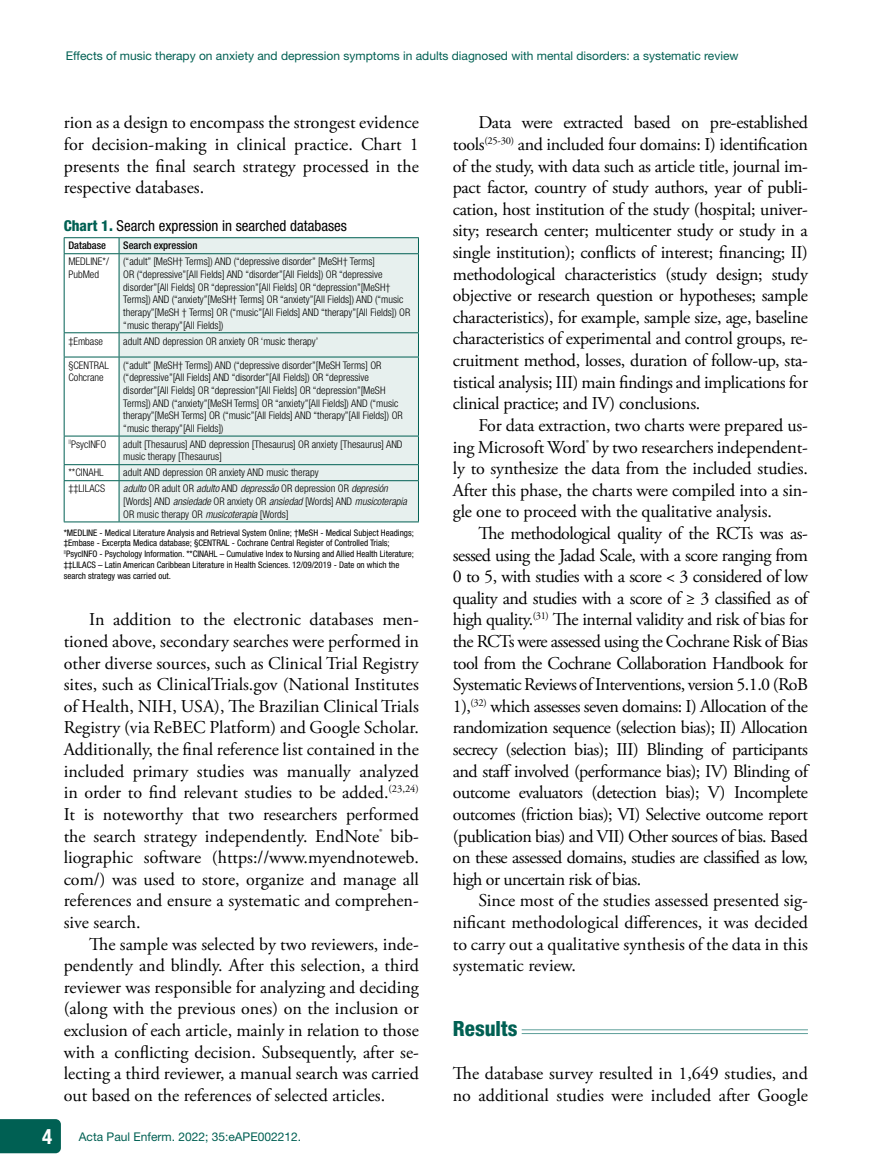
<style>
.page{position:relative;width:893px;height:1170px;background:#fff}
.page>*{position:absolute;margin:0;border:0;box-sizing:border-box;transform-origin:0 0}
.t1{font:800 condensed 21px "Helvetica Neue LT Std";color:#006053}
.t2{font:700 condensed 21px "Helvetica Neue LT Std";color:#fff}
.t3{font:18px/21.6px "Adobe Garamond Pro";color:#000;text-align:justify}
.t4{font:condensed 15px "Helvetica Neue LT Std";color:#000}
.t5{font:12px "Helvetica Neue LT Std";color:#006053}
.t6{font:300 condensed 10.5px/12.6px "Helvetica Neue LT Std";color:#000}
.t7{font:500 condensed 10.5px "Helvetica Neue LT Std";color:#000}
.t8{font:condensed 9px/10.8px "Helvetica Neue LT Std";color:#000}
.s1{font-weight:800;color:#006053}
.s2{font-style:italic}
</style>
<div class="page">
<div style="left:0;top:1119px;width:61px;height:34px;background:#006053"></div>
<hr style="left:453px;top:1029px;width:355px;height:1px;background:#5e9f99">
<hr style="left:453px;top:1033px;width:355px;height:1px;background:#5e9f99">
<div style="left:453px;top:1023px;width:69px;height:19px;background:#fff"></div>
<div style="left:120px;top:238px;width:298px;height:283px;background:#e7f0ee"></div>
<hr style="left:64px;top:237px;width:55px;height:1px;background:#006053">
<svg style="left:64px;top:238px;width:1px;height:15px"></svg>
<hr style="left:119px;top:237px;width:300px;height:1px;background:#006053">
<svg style="left:119px;top:238px;width:1px;height:15px"></svg>
<svg style="left:418px;top:238px;width:1px;height:15px"></svg>
<hr style="left:64px;top:253px;width:55px;height:1px;background:#006053">
<hr style="left:64px;top:254px;width:1px;height:78px;background:#006053">
<hr style="left:119px;top:253px;width:300px;height:1px;background:#006053">
<hr style="left:119px;top:254px;width:1px;height:78px;background:#006053">
<hr style="left:418px;top:254px;width:1px;height:78px;background:#006053">
<hr style="left:64px;top:332px;width:55px;height:1px;background:#006053">
<svg style="left:64px;top:333px;width:1px;height:23px"></svg>
<hr style="left:119px;top:332px;width:300px;height:1px;background:#006053">
<svg style="left:119px;top:333px;width:1px;height:23px"></svg>
<svg style="left:418px;top:333px;width:1px;height:23px"></svg>
<hr style="left:64px;top:356px;width:55px;height:1px;background:#006053">
<hr style="left:64px;top:357px;width:1px;height:78px;background:#006053">
<hr style="left:119px;top:356px;width:300px;height:1px;background:#006053">
<hr style="left:119px;top:357px;width:1px;height:78px;background:#006053">
<hr style="left:418px;top:357px;width:1px;height:78px;background:#006053">
<hr style="left:64px;top:435px;width:55px;height:1px;background:#006053">
<hr style="left:119px;top:435px;width:300px;height:1px;background:#006053">
<hr style="left:64px;top:464px;width:55px;height:1px;background:#006053">
<svg style="left:64px;top:436px;width:1px;height:44px"></svg>
<hr style="left:119px;top:464px;width:300px;height:1px;background:#006053">
<svg style="left:119px;top:436px;width:1px;height:44px"></svg>
<svg style="left:418px;top:436px;width:1px;height:44px"></svg>
<hr style="left:64px;top:480px;width:55px;height:1px;background:#006053">
<hr style="left:64px;top:481px;width:1px;height:40px;background:#006053">
<hr style="left:119px;top:480px;width:300px;height:1px;background:#006053">
<hr style="left:119px;top:481px;width:1px;height:40px;background:#006053">
<hr style="left:418px;top:481px;width:1px;height:40px;background:#006053">
<hr style="left:64px;top:521px;width:55px;height:1px;background:#006053">
<hr style="left:119px;top:521px;width:300px;height:1px;background:#006053">
<p class="t5" style="left:66px;top:48px;width:674px">Effects of music therapy on anxiety and depression symptoms in adults diagnosed with mental disorders: a systematic review</p>
<p class="t3" style="left:64px;top:112px;width:357px">rion as a design to encompass the strongest evidence for decision-making in clinical practice. Chart 1 presents the final search strategy processed in the respective databases.</p>
<p class="t3" style="left:453px;top:112px;width:357px;text-indent:26px">Data were extracted based on pre-established tools<sup>(25-30)</sup> and included four domains: I) identification of the study, with data such as article title, journal im&shy;pact factor, country of study authors, year of publi&shy;cation, host institution of the study (hospital; univer&shy;sity; research center; multicenter study or study in a single institution); conflicts of interest; financing; II) methodological characteristics (study design; study objective or research question or hypotheses; sample characteristics), for example, sample size, age, baseline characteristics of experimental and control groups, re&shy;cruitment method, losses, duration of follow-up, sta&shy;tistical analysis; III) main findings and implications for clinical practice; and IV) conclusions.</p>
<p class="t3" style="left:453px;top:415px;width:357px;text-indent:26px">For data extraction, two charts were prepared us&shy;ing Microsoft Word<sup>®</sup> by two researchers independent&shy;ly to synthesize the data from the included studies.<br>After this phase, the charts were compiled into a sin&shy;gle one to proceed with the qualitative analysis.</p>
<p class="t3" style="left:453px;top:523px;width:357px;text-indent:26px">The methodological quality of the RCTs was as&shy;sessed using the Jadad Scale, with a score ranging from 0 to 5, with studies with a score &lt; 3 considered of low quality and studies with a score of ≥ 3 classified as of high quality.<sup>(31)</sup> The internal validity and risk of bias for the RCTs were assessed using the Cochrane Risk of Bias tool from the Cochrane Collaboration Handbook for Systematic Reviews of Interventions, version 5.1.0 (RoB 1),<sup>(32)</sup> which assesses seven domains: I) Allocation of the randomization sequence (selection bias); II) Allocation secrecy (selection bias); III) Blinding of participants and staff involved (performance bias); IV) Blinding of outcome evaluators (detection bias); V) Incomplete outcomes (friction bias); VI) Selective outcome report (publication bias) and VII) Other sources of bias. Based on these assessed domains, studies are classified as low, high or uncertain risk of bias.</p>
<p class="t3" style="left:453px;top:890px;width:357px;text-indent:26px">Since most of the studies assessed presented sig&shy;nificant methodological differences, it was decided to carry out a qualitative synthesis of the data in this systematic review.</p>
<p class="t4" style="left:64px;top:217px;width:285px"><span class="s1">Chart 1.</span> Search expression in searched databases</p>
<p class="t7" style="left:68px;top:239px;width:39px">Database</p>
<p class="t7" style="left:123px;top:239px;width:76px">Search expression</p>
<p class="t6" style="left:68px;top:255px;width:42px">MEDLINE*/<br>PubMed</p>
<p class="t6" style="left:123px;top:255px;width:289px">(“adult” [MeSH† Terms]) AND (“depressive disorder” [MeSH† Terms]<br>OR (“depressive”[All Fields] AND “disorder”[All Fields]) OR “depressive disorder”[All Fields] OR “depression”[All Fields] OR “depression”[MeSH† Terms]) AND (“anxiety”[MeSH† Terms] OR “anxiety”[All Fields]) AND (“music therapy”[MeSH † Terms] OR (“music”[All Fields] AND “therapy”[All Fields]) OR “music therapy”[All Fields])</p>
<p class="t6" style="left:68px;top:334px;width:36px">‡Embase</p>
<p class="t6" style="left:123px;top:334px;width:196px">adult AND depression OR anxiety OR ‘music therapy’</p>
<p class="t6" style="left:68px;top:358px;width:42px">§CENTRAL<br>Cohcrane</p>
<p class="t6" style="left:123px;top:358px;width:281px">(“adult” [MeSH† Terms]) AND (“depressive disorder”[MeSH Terms] OR (“depressive”[All Fields] AND “disorder”[All Fields]) OR “depressive disorder”[All Fields] OR “depression”[All Fields] OR “depression”[MeSH Terms]) AND (“anxiety”[MeSH Terms] OR “anxiety”[All Fields]) AND (“music therapy”[MeSH Terms] OR (“music”[All Fields] AND “therapy”[All Fields]) OR “music therapy”[All Fields])</p>
<p class="t6" style="left:68px;top:437px;width:39px"><sup>||</sup>PsycINFO</p>
<p class="t6" style="left:123px;top:437px;width:281px">adult [Thesaurus] AND depression [Thesaurus] OR anxiety [Thesaurus] AND music therapy [Thesaurus]</p>
<p class="t6" style="left:68px;top:466px;width:37px">**CINAHL</p>
<p class="t6" style="left:123px;top:466px;width:197px">adult AND depression OR anxiety AND music therapy</p>
<p class="t6" style="left:68px;top:482px;width:38px">‡‡LILACS</p>
<p class="t6" style="left:123px;top:482px;width:285px"><span class="s2">adulto</span> OR adult OR <span class="s2">adulto</span> AND <span class="s2">depressão</span> OR depression OR <span class="s2">depresión </span>[Words] AND <span class="s2">ansiedade</span> OR anxiety OR <span class="s2">ansiedad</span> [Words] AND <span class="s2">musicoterapia<br></span>OR music therapy OR <span class="s2">musicoterapia</span> [Words]</p>
<p class="t8" style="left:64px;top:527px;width:352px">*MEDLINE - Medical Literature Analysis and Retrieval System Online; †MeSH - Medical Subject Headings; ‡Embase - Excerpta Medica database; §CENTRAL - Cochrane Central Register of Controlled Trials; <sup>||</sup>PsycINFO - Psychology Information. **CINAHL – Cumulative Index to Nursing and Allied Health Literature; ‡‡LILACS – Latin American Caribbean Literature in Health Sciences. 12/09/2019 - Date on which the search strategy was carried out.</p>
<p class="t3" style="left:64px;top:609px;width:357px;text-indent:26px">In addition to the electronic databases men&shy;tioned above, secondary searches were performed in other diverse sources, such as Clinical Trial Registry sites, such as ClinicalTrials.gov (National Institutes of Health, NIH, USA), The Brazilian Clinical Trials Registry (via ReBEC Platform) and Google Scholar.<br>Additionally, the final reference list contained in the included primary studies was manually analyzed in order to find relevant studies to be added.<sup>(23,24)<br></sup>It is noteworthy that two researchers performed the search strategy independently. EndNote<sup>®</sup> bib&shy;liographic software (https://www.myendnoteweb. com/) was used to store, organize and manage all references and ensure a systematic and comprehen&shy;sive search.</p>
<p class="t3" style="left:64px;top:933px;width:357px;text-indent:26px">The sample was selected by two reviewers, inde&shy;pendently and blindly. After this selection, a third reviewer was responsible for analyzing and deciding (along with the previous ones) on the inclusion or exclusion of each article, mainly in relation to those with a conflicting decision. Subsequently, after se&shy;lecting a third reviewer, a manual search was carried out based on the references of selected articles.</p>
<p class="t1" style="left:453px;top:1015px;width:66px">Results</p>
<p class="t3" style="left:453px;top:1063px;width:357px">The database survey resulted in 1,649 studies, and no additional studies were included after Google</p>
<p class="t2" style="left:42px;top:1123px;width:12px">4</p>
<p class="t5" style="left:79px;top:1129px;width:224px">Acta Paul Enferm. 2022; 35:eAPE002212.</p>
</div>
